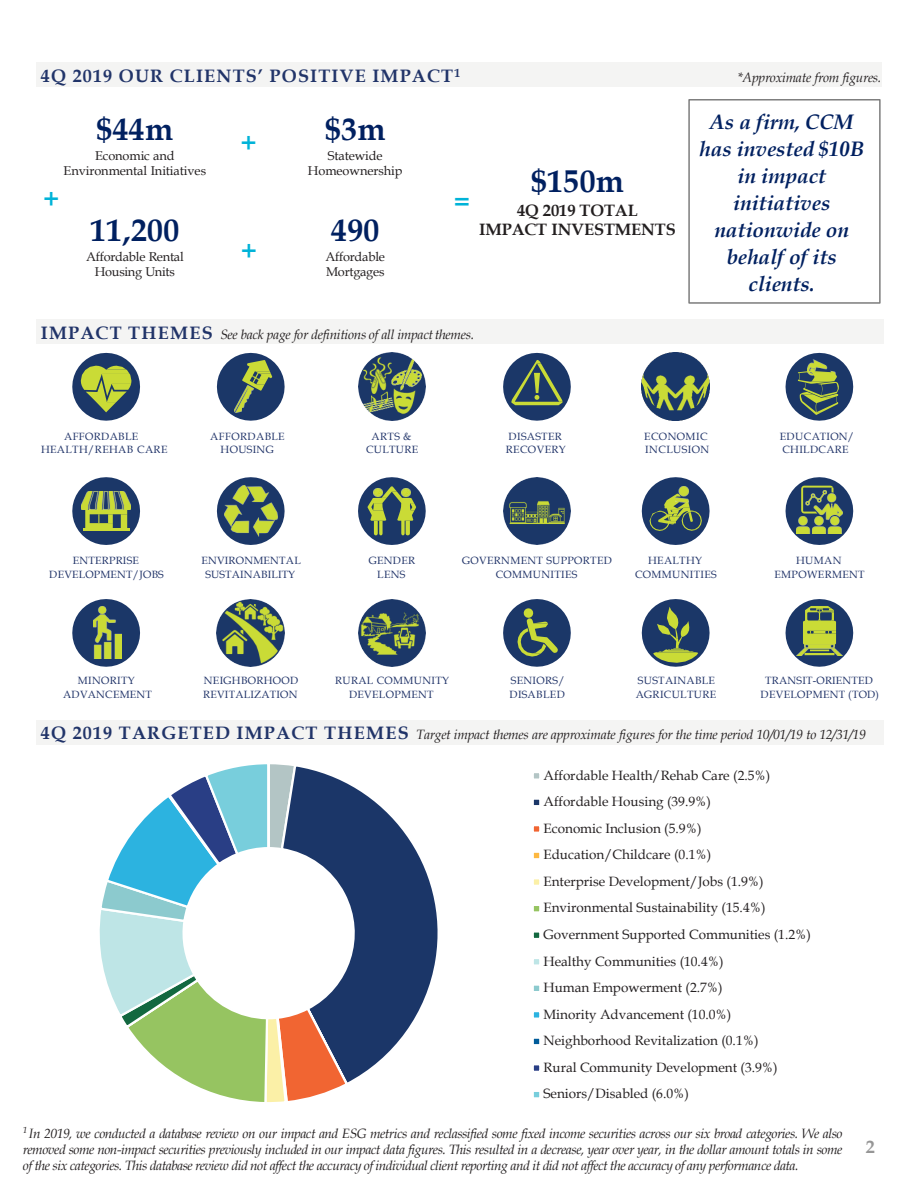
<style>
.page{position:relative;width:918px;height:1188px;background:#fff}
.page>*{position:absolute;margin:0;border:0;box-sizing:border-box;transform-origin:0 0}
.t1{font:700 31.5px "Book Antiqua";letter-spacing:.015em;color:#002060}
.t2{font:700 27px "Book Antiqua";color:#00b3d8}
.t3{font:italic 700 21px/27px "Book Antiqua";letter-spacing:-.005em;color:#002060;text-align:center}
.t4{font:700 18px "Book Antiqua";letter-spacing:.065em;color:#213469}
.t5{font:700 18px "Book Antiqua";color:#969696}
.t6{font:700 16.5px "Book Antiqua";letter-spacing:-.005em;color:#231f20}
.t7{font:italic 13.5px/16.2px "Book Antiqua";letter-spacing:-.02em;color:#231f20;text-align:justify}
.t8{font:13.5px "Book Antiqua";color:#231f20}
.t9{font:12.75px/15.3px "Book Antiqua";letter-spacing:-.01em;color:#231f20;text-align:center}
.t10{font:10.5px/13.8px "Book Antiqua";letter-spacing:.03em;color:#213469;text-align:center}
.s1{font-weight:700;font-style:normal;font-size:18px;color:#213469}
</style>
<div class="page">
<div style="left:36px;top:319px;width:848px;height:25px;background:#f2f2f1"></div>
<svg style="left:72px;top:353px;width:68px;height:68px"></svg>
<svg style="left:217px;top:353px;width:68px;height:68px"></svg>
<img style="left:358px;top:353px;width:68px;height:68px">
<svg style="left:503px;top:353px;width:68px;height:68px"></svg>
<svg style="left:786px;top:353px;width:67px;height:68px"></svg>
<svg style="left:72px;top:477px;width:68px;height:68px"></svg>
<img style="left:82px;top:492px;width:48px;height:17px">
<svg style="left:217px;top:477px;width:68px;height:68px"></svg>
<img style="left:225px;top:485px;width:52px;height:52px">
<svg style="left:358px;top:477px;width:68px;height:68px"></svg>
<img style="left:503px;top:477px;width:68px;height:68px">
<svg style="left:642px;top:477px;width:68px;height:68px"></svg>
<img style="left:676px;top:486px;width:13px;height:16px">
<svg style="left:786px;top:477px;width:67px;height:68px"></svg>
<svg style="left:72px;top:599px;width:68px;height:68px"></svg>
<img style="left:93px;top:607px;width:28px;height:51px">
<img style="left:217px;top:599px;width:68px;height:68px">
<img style="left:358px;top:599px;width:68px;height:68px">
<svg style="left:503px;top:599px;width:68px;height:68px"></svg>
<svg style="left:642px;top:599px;width:68px;height:68px"></svg>
<svg style="left:786px;top:599px;width:67px;height:68px"></svg>
<img style="left:642px;top:353px;width:68px;height:68px">
<div style="left:688px;top:99px;width:193px;height:205px;border:2px solid #7f7f7f"></div>
<div style="left:36px;top:720px;width:848px;height:24px;background:#f2f2f1"></div>
<div style="left:36px;top:63px;width:845px;height:24px;background:#f2f2f1"></div>
<svg style="left:350px;top:785px;width:88px;height:296px;fill:#1b3668"></svg>
<svg style="left:99px;top:764px;width:251px;height:338px"></svg>
<hr style="left:267px;top:763px;width:3px;height:85px;background:#fff">
<div style="left:533px;top:772px;width:7px;height:8px;background:#b3c5c5"></div>
<div style="left:532px;top:771px;width:9px;height:10px;border:2px solid #fff"></div>
<div style="left:533px;top:799px;width:7px;height:7px;background:#1b3668"></div>
<div style="left:532px;top:797px;width:9px;height:10px;border:2px solid #fff"></div>
<div style="left:533px;top:825px;width:7px;height:8px;background:#f16532"></div>
<div style="left:532px;top:824px;width:9px;height:10px;border:2px solid #fff"></div>
<div style="left:533px;top:852px;width:7px;height:7px;background:#fdb841"></div>
<div style="left:532px;top:851px;width:9px;height:9px;border:2px solid #fff"></div>
<div style="left:533px;top:878px;width:7px;height:8px;background:#fbf0a7"></div>
<div style="left:532px;top:877px;width:9px;height:10px;border:2px solid #fff"></div>
<div style="left:533px;top:905px;width:7px;height:7px;background:#96c461"></div>
<div style="left:532px;top:904px;width:9px;height:10px;border:2px solid #fff"></div>
<div style="left:533px;top:931px;width:7px;height:8px;background:#136840"></div>
<div style="left:532px;top:930px;width:9px;height:10px;border:2px solid #fff"></div>
<div style="left:533px;top:958px;width:7px;height:8px;background:#bee5e6"></div>
<div style="left:532px;top:957px;width:9px;height:10px;border:2px solid #fff"></div>
<div style="left:533px;top:985px;width:7px;height:7px;background:#8ccace"></div>
<div style="left:532px;top:983px;width:9px;height:10px;border:2px solid #fff"></div>
<div style="left:533px;top:1011px;width:7px;height:8px;background:#2cb3e0"></div>
<div style="left:532px;top:1010px;width:9px;height:10px;border:2px solid #fff"></div>
<div style="left:533px;top:1038px;width:7px;height:7px;background:#005c9a"></div>
<div style="left:532px;top:1037px;width:9px;height:9px;border:2px solid #fff"></div>
<div style="left:533px;top:1064px;width:7px;height:8px;background:#293e85"></div>
<div style="left:532px;top:1063px;width:9px;height:10px;border:2px solid #fff"></div>
<div style="left:533px;top:1091px;width:7px;height:7px;background:#78cedc"></div>
<div style="left:532px;top:1090px;width:9px;height:10px;border:2px solid #fff"></div>
<p class="t4" style="left:41px;top:64px;width:421px">4Q 2019 OUR CLIENTS’ POSITIVE IMPACT<sup>1</sup></p>
<p class="t7" style="left:738px;top:69px;width:145px">*Approximate from figures.</p>
<p class="t1" style="left:97px;top:107px;width:78px">$44m</p>
<p class="t9" style="left:95px;top:148px;width:81px">Economic and</p>
<p class="t9" style="left:64px;top:163px;width:144px">Environmental Initiatives</p>
<p class="t2" style="left:43px;top:181px;width:18px">+</p>
<p class="t1" style="left:90px;top:208px;width:90px">11,200</p>
<p class="t9" style="left:86px;top:249px;width:99px">Affordable Rental<br>Housing Units</p>
<p class="t2" style="left:240px;top:124px;width:18px">+</p>
<p class="t2" style="left:241px;top:232px;width:18px">+</p>
<p class="t1" style="left:325px;top:107px;width:62px">$3m</p>
<p class="t9" style="left:328px;top:148px;width:57px">Statewide</p>
<p class="t9" style="left:308px;top:163px;width:96px">Homeownership</p>
<p class="t1" style="left:331px;top:208px;width:50px">490</p>
<p class="t9" style="left:326px;top:249px;width:61px">Affordable</p>
<p class="t9" style="left:326px;top:264px;width:60px">Mortgages</p>
<p class="t2" style="left:454px;top:183px;width:18px">=</p>
<p class="t1" style="left:531px;top:160px;width:94px">$150m</p>
<p class="t6" style="left:517px;top:199px;width:122px">4Q 2019 TOTAL</p>
<p class="t6" style="left:479px;top:219px;width:198px">IMPACT INVESTMENTS</p>
<p class="t7" style="left:41px;top:326px;width:435px"><span class="s1">IMPACT THEMES</span> See back page for definitions of all impactthemes.</p>
<p class="t3" style="left:699px;top:109px;width:166px">As a firm, CCM has invested $10B in impact initiatives nationwide on behalf of its clients.</p>
<p class="t10" style="left:41px;top:429px;width:128px">AFFORDABLE<br>HEALTH/REHAB CARE</p>
<p class="t10" style="left:210px;top:429px;width:76px">AFFORDABLE<br>HOUSING</p>
<p class="t10" style="left:506px;top:429px;width:62px;text-align:left">DISASTER<br>RECOVERY</p>
<p class="t10" style="left:780px;top:429px;width:76px;text-align:left">EDUCATION/<br>CHILDCARE</p>
<p class="t10" style="left:366px;top:429px;width:54px">ARTS &amp;<br>CULTURE</p>
<p class="t10" style="left:644px;top:429px;width:67px;text-align:left">ECONOMIC<br>INCLUSION</p>
<p class="t10" style="left:49px;top:553px;width:116px">ENTERPRISE<br>DEVELOPMENT/JOBS</p>
<p class="t10" style="left:201px;top:553px;width:101px">ENVIRONMENTAL<br>SUSTAINABILITY</p>
<p class="t10" style="left:462px;top:553px;width:151px">GOVERNMENT SUPPORTED<br>COMMUNITIES</p>
<p class="t10" style="left:775px;top:553px;width:92px">HUMAN<br>EMPOWERMENT</p>
<p class="t10" style="left:369px;top:553px;width:48px">GENDER<br>LENS</p>
<p class="t10" style="left:635px;top:553px;width:83px">HEALTHY<br>COMMUNITIES</p>
<p class="t10" style="left:63px;top:674px;width:90px">MINORITY<br>ADVANCEMENT</p>
<p class="t10" style="left:203px;top:674px;width:97px;text-align:left">NEIGHBORHOOD<br>REVITALIZATION</p>
<p class="t10" style="left:335px;top:674px;width:116px">RURAL COMMUNITY<br>DEVELOPMENT</p>
<p class="t10" style="left:509px;top:674px;width:57px;text-align:left">SENIORS/<br>DISABLED</p>
<p class="t10" style="left:636px;top:674px;width:82px;text-align:left">SUSTAINABLE<br>AGRICULTURE</p>
<p class="t10" style="left:761px;top:674px;width:120px">TRANSIT-ORIENTED<br>DEVELOPMENT (TOD)</p>
<p class="t7" style="left:41px;top:726px;width:827px"><span class="s1">4Q 2019 TARGETED IMPACT THEMES</span> Target impact themes are approximate figures for the time period 10/01/19 to 12/31/19</p>
<p class="t8" style="left:544px;top:766px;width:228px">Affordable Health/Rehab Care (2.5%)</p>
<p class="t8" style="left:544px;top:792px;width:169px">Affordable Housing (39.9%)</p>
<p class="t8" style="left:544px;top:819px;width:160px">Economic Inclusion (5.9%)</p>
<p class="t8" style="left:544px;top:845px;width:169px">Education/Childcare (0.1%)</p>
<p class="t8" style="left:544px;top:872px;width:222px">Enterprise Development/Jobs (1.9%)</p>
<p class="t8" style="left:544px;top:898px;width:224px">Environmental Sustainability (15.4%)</p>
<p class="t8" style="left:544px;top:925px;width:269px">Government Supported Communities (1.2%)</p>
<p class="t8" style="left:544px;top:952px;width:182px">Healthy Communities (10.4%)</p>
<p class="t8" style="left:544px;top:978px;width:181px">Human Empowerment (2.7%)</p>
<p class="t8" style="left:544px;top:1005px;width:189px">Minority Advancement (10.0%)</p>
<p class="t8" style="left:544px;top:1031px;width:217px">Neighborhood Revitalization (0.1%)</p>
<p class="t8" style="left:544px;top:1058px;width:236px">Rural Community Development (3.9%)</p>
<p class="t8" style="left:544px;top:1084px;width:147px">Seniors/Disabled (6.0%)</p>
<p class="t7" style="left:23px;top:1124px;width:821px"><sup>1</sup> In 2019, we conducted a database review on our impact and ESG metrics and reclassified some fixed income securities across our six broad categories. We also removed some non-impact securities previously included in our impact data figures. This resulted in a decrease, year over year, in the dollar amount totals in some of the six categories. This database review did not affect the accuracy of individual client reporting and it did not affect the accuracy of any performance data.</p>
<h3 class="t5" style="left:866px;top:1135px;width:10px">2</h3>
</div>
